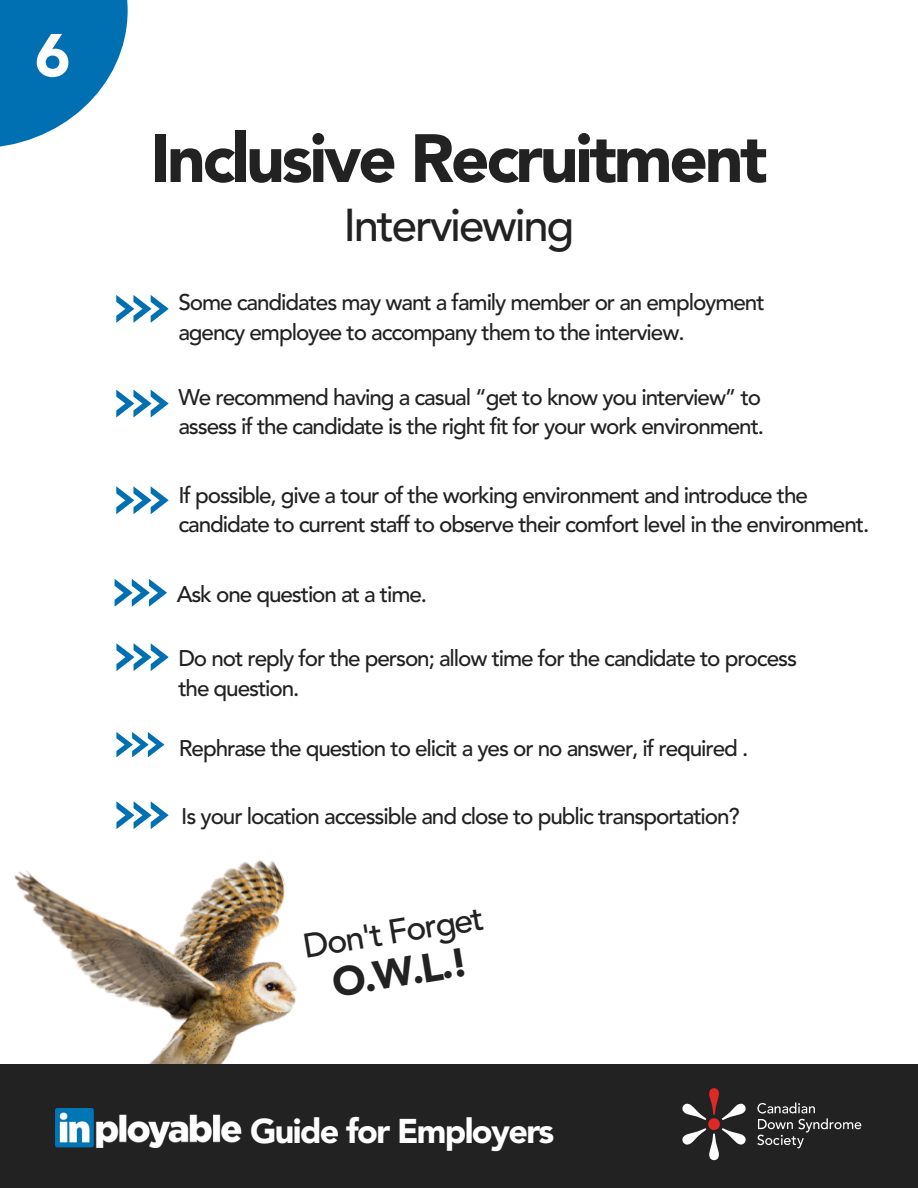
<style>
.page{position:relative;width:918px;height:1188px;background:#fff}
.page>*{position:absolute;margin:0;border:0;box-sizing:border-box;transform-origin:0 0}
.t1{font:900 67.5px "Avenir LT Std";letter-spacing:-.05em;color:#222}
.t2{font:900 60px "Avenir LT Std";color:#fff}
.t3{font:500 45.6px "Avenir LT Std";letter-spacing:-.05em;color:#222}
.t4{font:900 40.2px "Avenir LT Std";color:#222}
.t5{font:900 40.05px "Avenir LT Std";letter-spacing:-.05em;color:#fff}
.t6{font:900 34.05px "Avenir LT Std";letter-spacing:-.05em;color:#fff}
.t7{font:500 34.05px "Avenir LT Std";color:#222}
.t8{font:500 22.5px/29.2px "Avenir LT Std";letter-spacing:-.05em;color:#222}
</style>
<div class="page">
<svg style="left:116px;top:295px;width:53px;height:28px"></svg>
<svg style="left:116px;top:390px;width:53px;height:28px"></svg>
<svg style="left:116px;top:486px;width:53px;height:28px"></svg>
<svg style="left:116px;top:643px;width:53px;height:28px"></svg>
<svg style="left:115px;top:579px;width:52px;height:28px"></svg>
<img style="left:14px;top:860px;width:283px;height:204px">
<svg style="left:116px;top:801px;width:53px;height:28px"></svg>
<svg style="left:116px;top:732px;width:48px;height:25px"></svg>
<div style="left:0;top:1064px;width:918px;height:124px;background:#222"></div>
<img style="left:55px;top:1109px;width:187px;height:39px">
<svg style="left:757px;top:1102px;width:105px;height:47px"></svg>
<svg style="left:682px;top:1088px;width:64px;height:73px"></svg>
<svg style="left:0;top:0;width:128px;height:147px;fill:#0170b2"></svg>
<p class="t2" style="left:35px;top:31px;width:37px">6</p>
<p class="t1" style="left:150px;top:131px;width:619px">Inclusive Recruitment</p>
<h1 class="t3" style="left:343px;top:206px;width:232px">Interviewing</h1>
<h2 class="t8" style="left:178px;top:290px;width:588px">Some candidates may want a family member or an employment agency employee to accompany them to the interview.</h2>
<p class="t8" style="left:178px;top:385px;width:587px">We recommend having a casual “get to know you interview” to assess if the candidate is the right fit for your work environment.</p>
<p class="t8" style="left:178px;top:482px;width:692px">If possible, give a tour of the working environment and introduce the candidate to current staff to observe their comfort level in the environment.</p>
<p class="t8" style="left:177px;top:582px;width:252px">Ask one question at a time.</p>
<p class="t8" style="left:178px;top:646px;width:620px">Do not reply for the person; allow time for the candidate to process</p>
<p class="t8" style="left:178px;top:675px;width:123px">the question.</p>
<p class="t8" style="left:179px;top:735px;width:571px">Rephrase the question to elicit a yes or no answer, if required .</p>
<p class="t8" style="left:181px;top:804px;width:560px">Is your location accessible and close to public transportation?</p>
<p class="t7" style="left:301px;top:932px;width:184px;rotate:-9deg">Don't Forget</p>
<p class="t4" style="left:330px;top:967px;width:139px;rotate:-9deg">O.W.L.!</p>
<p class="t5" style="left:303px;top:1113px;width:359px">Guide for Employers</p>
<p class="t6" style="left:250px;top:1117px;width:306px">Guide for Employers</p>
</div>
